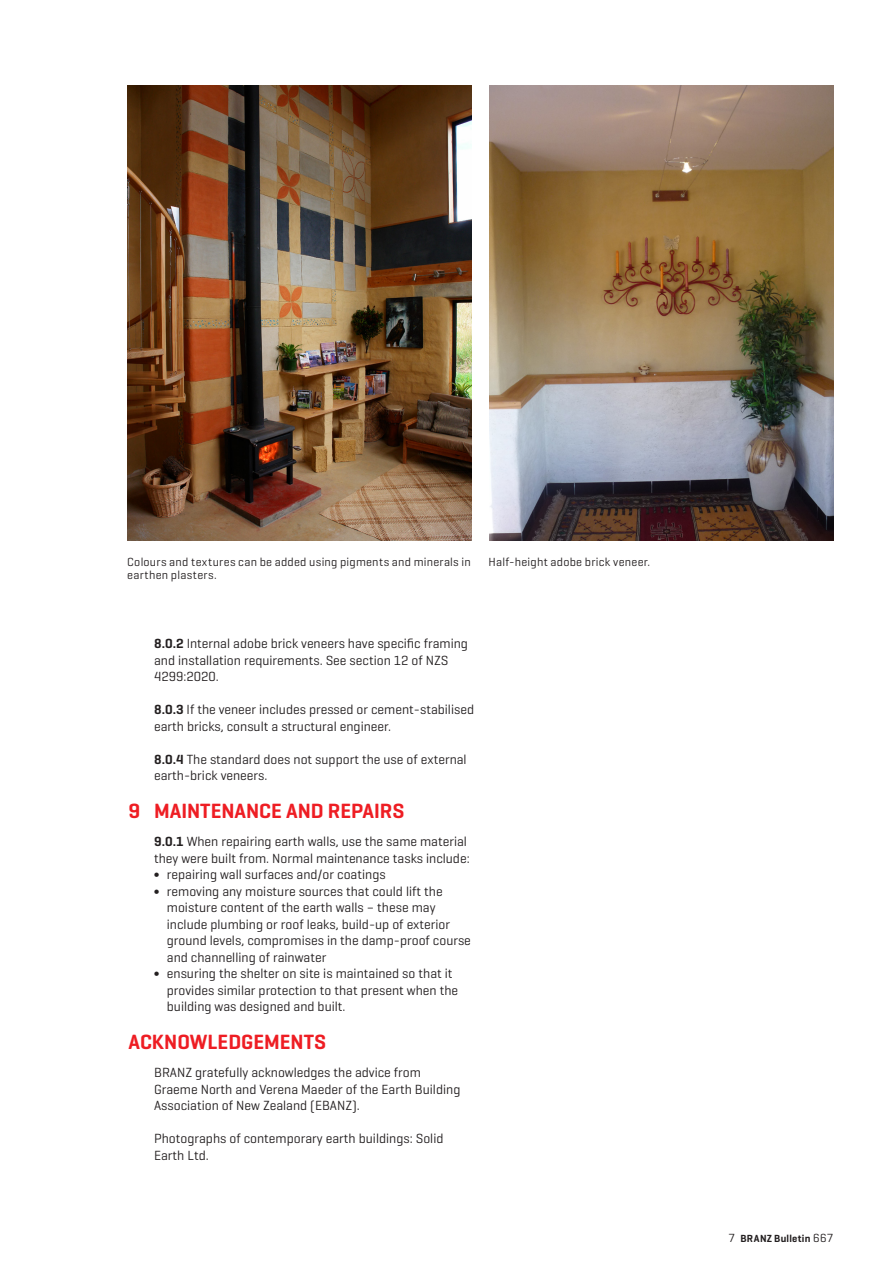
<style>
.page{position:relative;width:893px;height:1263px;background:#fff}
.page>*{position:absolute;margin:0;border:0;box-sizing:border-box;transform-origin:0 0}
.heading{font:600 21px "Geogrotesque";color:#ee1d23}
.body_text{font:13.5px/16.5px "Geogrotesque";color:#231f20}
.figure_table_title{font:12px/13.5px "Geogrotesque";letter-spacing:.02em;color:#231f20}
.t1{font:600 10.5px "Geogrotesque";letter-spacing:.03em;color:#231f20}
.s1{font-weight:600}
.s2{font-weight:400;font-size:12px}
</style>
<div class="page">
<img style="left:127px;top:86px;width:345px;height:454px">
<img style="left:490px;top:85px;width:343px;height:455px">
<p class="figure_table_title" style="left:127px;top:554px;width:345px">Colours and textures can be added using pigments and minerals in earthen plasters.</p>
<p class="figure_table_title" style="left:489px;top:554px;width:163px">Half-height adobe brick veneer.</p>
<p class="body_text" style="left:154px;top:635px;width:315px"><span class="s1">8.0.2</span> Internal adobe brick veneers have specific framing and installation requirements. See section 12 of NZS<br>4299:2020.</p>
<p class="body_text" style="left:154px;top:701px;width:321px"><span class="s1">8.0.3</span> If the veneer includes pressed or cement-stabilised earth bricks, consult a structural engineer.</p>
<p class="body_text" style="left:154px;top:750px;width:314px"><span class="s1">8.0.4</span> The standard does not support the use of external earth-brick veneers.</p>
<p class="heading" style="left:129px;top:797px;width:277px">9 MAINTENANCE AND REPAIRS</p>
<p class="body_text" style="left:154px;top:833px;width:317px"><span class="s1">9.0.1</span> When repairing earth walls, use the same material they were built from. Normal maintenance tasks include:</p>
<p class="body_text" style="left:154px;top:866px;width:233px">∫ repairing wall surfaces and/or coatings</p>
<p class="body_text" style="left:167px;top:882px;width:306px;text-indent:-13px">∫ removing any moisture sources that could lift the moisture content of the earth walls – these may include plumbing or roof leaks, build-up of exterior ground levels, compromises in the damp-proof course and channelling of rainwater</p>
<p class="body_text" style="left:167px;top:965px;width:293px;text-indent:-13px">∫ ensuring the shelter on site is maintained so that it provides similar protection to that present when the building was designed and built.</p>
<p class="heading" style="left:129px;top:1028px;width:199px">ACKNOWLEDGEMENTS</p>
<p class="body_text" style="left:154px;top:1064px;width:308px">BRANZ gratefully acknowledges the advice from<br>Graeme North and Verena Maeder of the Earth Building<br>Association of New Zealand (EBANZ).</p>
<p class="body_text" style="left:154px;top:1130px;width:291px">Photographs of contemporary earth buildings: Solid<br>Earth Ltd.</p>
<p class="t1" style="left:729px;top:1232px;width:106px"><span class="s2">7</span> BRANZ Bulletin <span class="s2">667</span></p>
</div>
